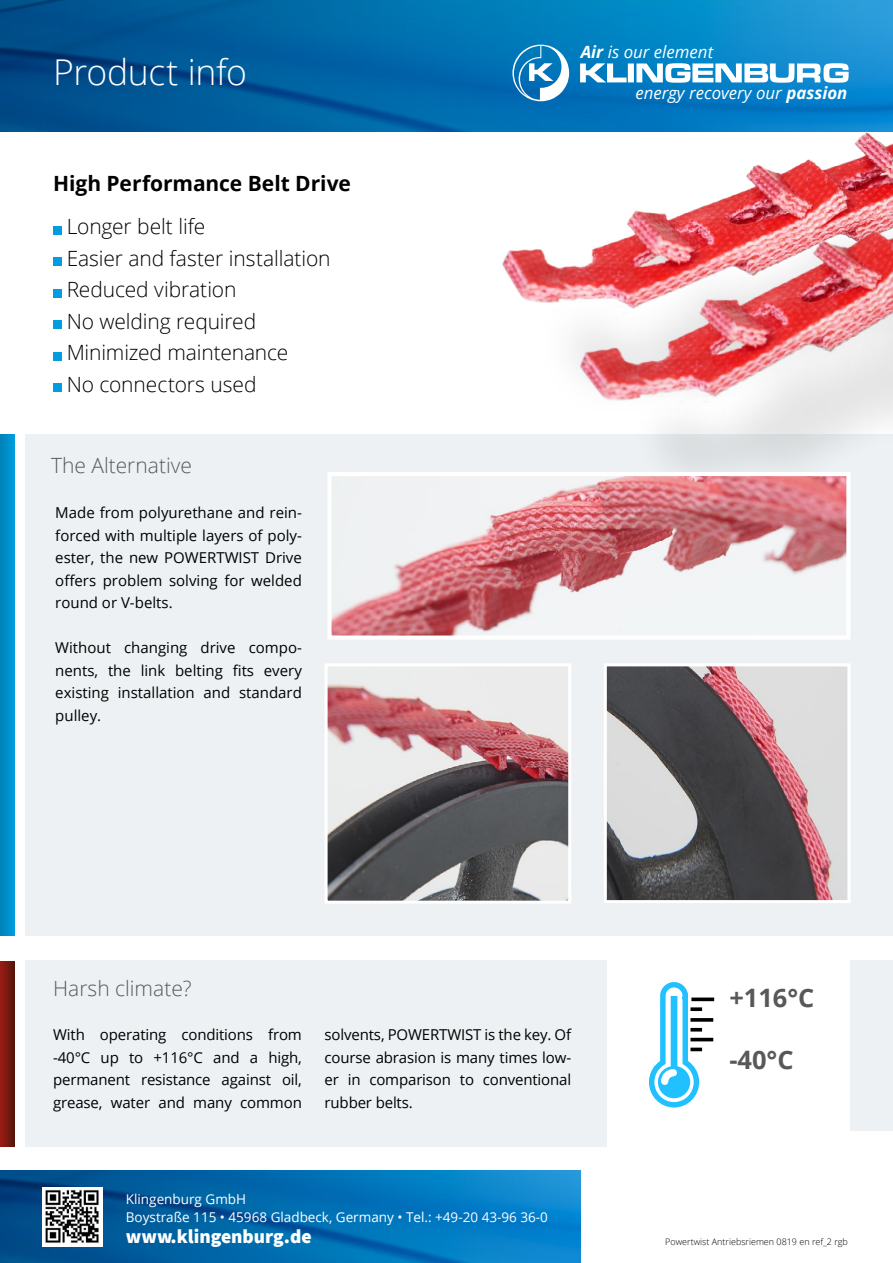
<style>
.page{position:relative;width:893px;height:1263px;background:#fff}
.page>*{position:absolute;margin:0;border:0;box-sizing:border-box;transform-origin:0 0}
.t1{font:300 35.55px "Open Sans";letter-spacing:-.01em;color:#fff}
.Fliesstext{font:700 25.35px "Open Sans";color:#58585a}
.t2{font:300 21px "Open Sans";letter-spacing:-.005em;color:#000}
.Fliesstext-2{font:300 21px "Open Sans";color:#58585a}
.t3{font:700 21px "Open Sans";letter-spacing:-.005em;color:#000}
.t4{font:900 19.5px "Source Sans Pro";color:#fff}
.t5{font:italic 16.8px "Open Sans";color:#fff}
.Fliesstext-3{font:15px/22.5px "Open Sans";letter-spacing:-.005em;color:#000;text-align:justify}
.t6{font:13.5px "Open Sans";color:#fff}
.t7{font:300 9px "Open Sans";color:#000}
.s1{font-weight:700}
</style>
<div class="page">
<img style="left:0;top:0;width:893px;height:132px">
<svg style="left:512px;top:45px;width:57px;height:32px"></svg>
<svg style="left:580px;top:63px;width:269px;height:14px"></svg>
<img style="left:0;top:1170px;width:581px;height:93px">
<img style="left:43px;top:1187px;width:59px;height:59px">
<div style="left:26px;top:434px;width:867px;height:501px;background:#edf1f3"></div>
<div style="left:26px;top:961px;width:581px;height:186px;background:#edf1f3"></div>
<div style="left:850px;top:961px;width:43px;height:170px;background:#edf1f3"></div>
<svg style="left:0;top:434px;width:14px;height:501px;background:#008eca"></svg>
<svg style="left:0;top:961px;width:14px;height:186px;background:#7a1910"></svg>
<div style="left:53px;top:226px;width:8px;height:8px;background:#009ee0"></div>
<div style="left:53px;top:258px;width:8px;height:8px;background:#009ee0"></div>
<div style="left:53px;top:289px;width:8px;height:8px;background:#009ee0"></div>
<div style="left:53px;top:321px;width:8px;height:8px;background:#009ee0"></div>
<div style="left:53px;top:352px;width:8px;height:8px;background:#009ee0"></div>
<div style="left:53px;top:384px;width:8px;height:8px;background:#009ee0"></div>
<img style="left:608px;top:667px;width:238px;height:232px">
<div style="left:604px;top:663px;width:246px;height:240px;border:3px solid #fff"></div>
<img style="left:329px;top:683px;width:238px;height:217px">
<div style="left:325px;top:663px;width:246px;height:241px;border:3px solid #fff"></div>
<svg style="left:702px;top:997px;width:12px;height:4px"></svg>
<svg style="left:702px;top:1018px;width:11px;height:4px"></svg>
<hr style="left:690px;top:1038px;width:23px;height:3px;background:#000">
<svg style="left:649px;top:982px;width:53px;height:126px"></svg>
<img style="left:415px;top:77px;width:478px;height:69px">
<img style="left:502px;top:146px;width:391px;height:325px">
<img style="left:332px;top:477px;width:513px;height:158px">
<div style="left:327px;top:472px;width:523px;height:168px;border:4px solid #fff"></div>
<p class="t1" style="left:53px;top:48px;width:195px">Product info</p>
<p class="t3" style="left:53px;top:168px;width:299px">High Performance Belt Drive</p>
<p class="t2" style="left:67px;top:212px;width:140px">Longer belt life</p>
<p class="t2" style="left:67px;top:244px;width:265px">Easier and faster installation</p>
<p class="t2" style="left:67px;top:275px;width:171px">Reduced vibration</p>
<p class="t2" style="left:67px;top:307px;width:191px">No welding required</p>
<p class="t2" style="left:67px;top:338px;width:223px">Minimized maintenance</p>
<p class="t2" style="left:67px;top:370px;width:191px">No connectors used</p>
<p class="Fliesstext-2" style="left:51px;top:451px;width:142px">The Alternative</p>
<p class="Fliesstext-3" style="left:55px;top:501px;width:248px">Made from polyurethane and rein&shy;forced with multiple layers of poly&shy;ester, the new POWERTWIST Drive offers problem solving for welded round or V-belts.</p>
<p class="Fliesstext-3" style="left:55px;top:636px;width:248px">Without changing drive compo&shy;nents, the link belting fits every existing installation and standard pulley.</p>
<p class="Fliesstext-2" style="left:53px;top:974px;width:140px">Harsh climate?</p>
<p class="t5" style="left:581px;top:40px;width:134px"><span class="s1">Air</span> is our element</p>
<p class="t5" style="left:635px;top:81px;width:214px">energy recovery our <span class="s1">passion</span></p>
<p class="Fliesstext" style="left:729px;top:980px;width:87px">+116°C</p>
<p class="Fliesstext-3" style="left:53px;top:1023px;width:250px">With operating conditions from -40°C up to +116°C and a high, permanent resistance against oil, grease, water and many common</p>
<p class="Fliesstext-3" style="left:325px;top:1023px;width:248px">solvents, POWERTWIST is the key. Of course abrasion is many times low&shy;er in comparison to conventional rubber belts.</p>
<p class="t6" style="left:126px;top:1189px;width:122px">Klingenburg GmbH</p>
<p class="t6" style="left:126px;top:1207px;width:424px">Boystraße 115 • 45968 Gladbeck, Germany • Tel.: +49-20 43-96 36-0</p>
<p class="Fliesstext" style="left:729px;top:1042px;width:66px">-40°C</p>
<p class="t4" style="left:126px;top:1223px;width:187px">www.klingenburg.de</p>
<p class="t7" style="left:665px;top:1235px;width:184px">Powertwist Antriebsriemen 0819 en ref_2 rgb</p>
</div>
